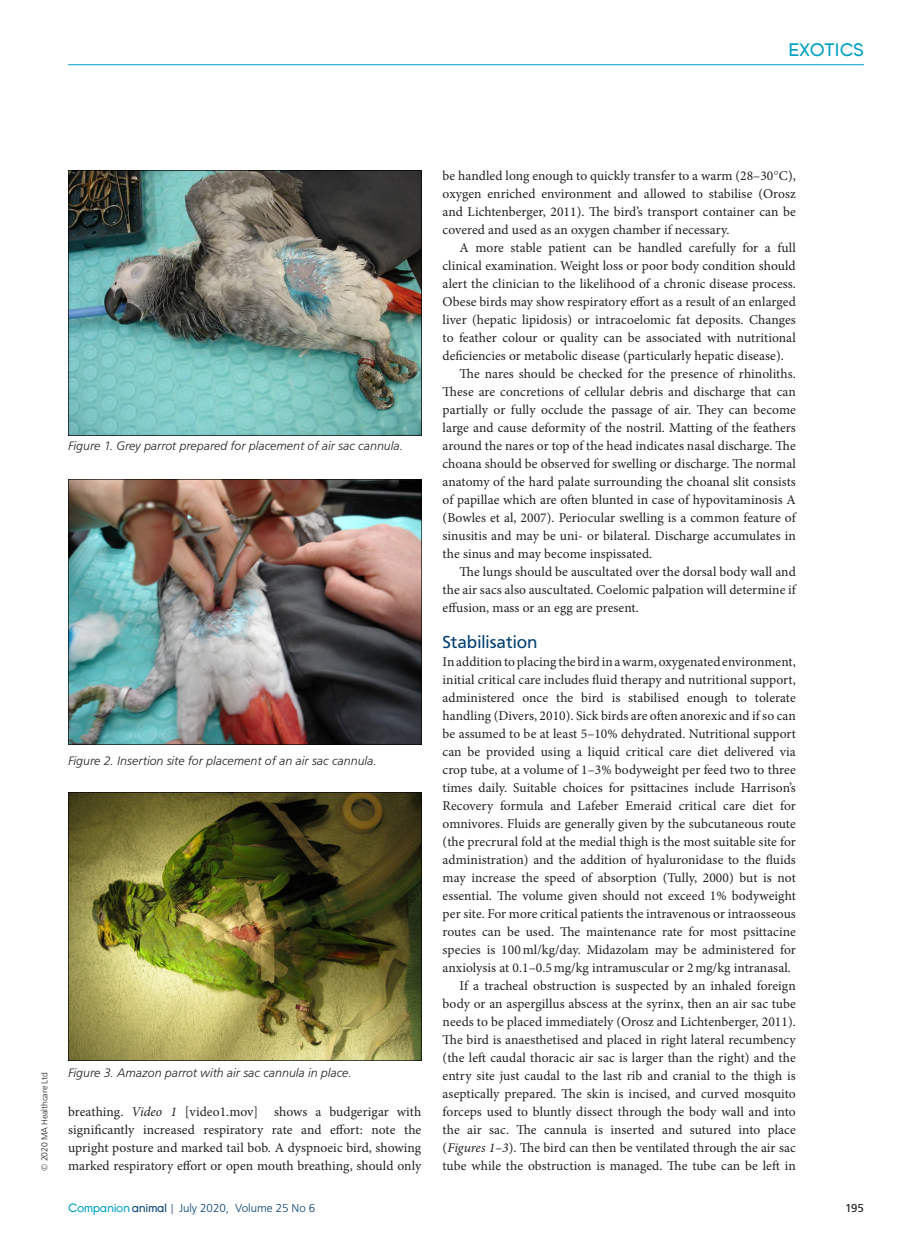
<style>
.page{position:relative;width:915px;height:1242px;background:#fff}
.page>*{position:absolute;margin:0;border:0;box-sizing:border-box;transform-origin:0 0}
.head_A{font:18px "Frutus T";color:#044072}
.t1{font:18px "Young";color:#00a0c4}
.body_text{font:13.5px/18px "Minion Pro";letter-spacing:.005em;color:#231f20;text-align:justify}
.body_no_indent{font:13.5px/18px "Minion Pro";color:#231f20;text-align:justify}
.t2{font:italic 300 12.75px "Frutus T";color:#231f20}
.t3{font:300 12px "Frutus T";color:#044072}
.t4{font:12px "Frutus T";color:#231f20}
.t5{font:300 9px "Frutus T";letter-spacing:-.01em;color:#231f20}
.s1{font-style:italic}
.s2{font-family:"Times LT Std"}
.s3{font-family:"Young";font-weight:400;color:#00a0c4}
.s4{font-family:"Young";font-weight:400}
.s5{font-weight:400;color:#7185aa}
</style>
<div class="page">
<hr style="left:68px;top:64px;width:795px;height:1px;background:#00a0c4">
<img style="left:68px;top:170px;width:353px;height:266px">
<img style="left:68px;top:480px;width:353px;height:264px">
<img style="left:68px;top:792px;width:353px;height:268px">
<h1 class="t1" style="left:788px;top:40px;width:77px">Exotics</h1>
<p class="t5" style="left:39px;top:1170px;width:100px;rotate:-90deg">© 2020 MA Healthcare Ltd</p>
<p class="t2" style="left:68px;top:438px;width:336px">Figure 1. Grey parrot prepared for placement of air sac cannula.</p>
<p class="t2" style="left:68px;top:753px;width:310px">Figure 2. Insertion site for placement of an air sac cannula.</p>
<p class="t2" style="left:68px;top:1065px;width:285px">Figure 3. Amazon parrot with air sac cannula in place.</p>
<p class="body_no_indent" style="left:68px;top:1103px;width:354px">breathing. <span class="s1">Video 1</span> [video1.mov] shows a budgerigar with significantly increased respiratory rate and effort: note the upright posture and marked tail bob. A dyspnoeic bird, showing marked respiratory effort or open mouth breathing, should only</p>
<p class="body_no_indent" style="left:442px;top:167px;width:354px">be handled long enough to quickly transfer to a warm (28–30<span class="s2">°</span>C), oxygen enriched environment and allowed to stabilise (Orosz and Lichtenberger, 2011). The bird’s transport container can be covered and used as an oxygen chamber if necessary.</p>
<p class="body_text" style="left:442px;top:239px;width:354px;text-indent:17px">A more stable patient can be handled carefully for a full clinical examination. Weight loss or poor body condition should alert the clinician to the likelihood of a chronic disease process.<br>Obese birds may show respiratory effort as a result of an enlarged liver (hepatic lipidosis) or intracoelomic fat deposits. Changes to feather colour or quality can be associated with nutritional deficiencies or metabolic disease (particularly hepatic disease).</p>
<p class="body_text" style="left:442px;top:365px;width:354px;text-indent:17px">The nares should be checked for the presence of rhinoliths.<br>These are concretions of cellular debris and discharge that can partially or fully occlude the passage of air. They can become large and cause deformity of the nostril. Matting of the feathers around the nares or top of the head indicates nasal discharge. The choana should be observed for swelling or discharge. The normal anatomy of the hard palate surrounding the choanal slit consists of papillae which are often blunted in case of hypovitaminosis A (Bowles et al, 2007). Periocular swelling is a common feature of sinusitis and may be uni- or bilateral. Discharge accumulates in the sinus and may become inspissated.</p>
<p class="body_text" style="left:442px;top:563px;width:354px;text-indent:17px">The lungs should be auscultated over the dorsal body wall and the air sacs also auscultated. Coelomic palpation will determine if effusion, mass or an egg are present.</p>
<p class="head_A" style="left:442px;top:632px;width:96px">Stabilisation</p>
<p class="body_no_indent" style="left:442px;top:653px;width:354px">In addition to placing the bird in a warm, oxygenated environment, initial critical care includes fluid therapy and nutritional support, administered once the bird is stabilised enough to tolerate handling (Divers, 2010). Sick birds are often anorexic and if so can be assumed to be at least 5–10% dehydrated. Nutritional support can be provided using a liquid critical care diet delivered via crop tube, at a volume of 1–3% bodyweight per feed two to three times daily. Suitable choices for psittacines include Harrison’s Recovery formula and Lafeber Emeraid critical care diet for omnivores. Fluids are generally given by the subcutaneous route (the precrural fold at the medial thigh is the most suitable site for administration) and the addition of hyaluronidase to the fluids may increase the speed of absorption (Tully, 2000) but is not essential. The volume given should not exceed 1% bodyweight per site. For more critical patients the intravenous or intraosseous routes can be used. The maintenance rate for most psittacine species is 100ml/kg/day. Midazolam may be administered for anxiolysis at 0.1–0.5mg/kg intramuscular or 2mg/kg intranasal.</p>
<p class="body_text" style="left:442px;top:977px;width:354px;text-indent:17px">If a tracheal obstruction is suspected by an inhaled foreign body or an aspergillus abscess at the syrinx, then an air sac tube needs to be placed immediately (Orosz and Lichtenberger, 2011).<br>The bird is anaesthetised and placed in right lateral recumbency (the left caudal thoracic air sac is larger than the right) and the entry site just caudal to the last rib and cranial to the thigh is aseptically prepared. The skin is incised, and curved mosquito forceps used to bluntly dissect through the body wall and into the air sac. The cannula is inserted and sutured into place (<span class="s1">Figures 1–3</span>). The bird can then be ventilated through the air sac tube while the obstruction is managed. The tube can be left in</p>
<p class="t3" style="left:68px;top:1200px;width:249px"><span class="s3">Companion</span> <span class="s4">animal</span> <span class="s5">|</span> July 2020, Volume 25 No 6</p>
<p class="t4" style="left:844px;top:1200px;width:20px">195</p>
</div>
